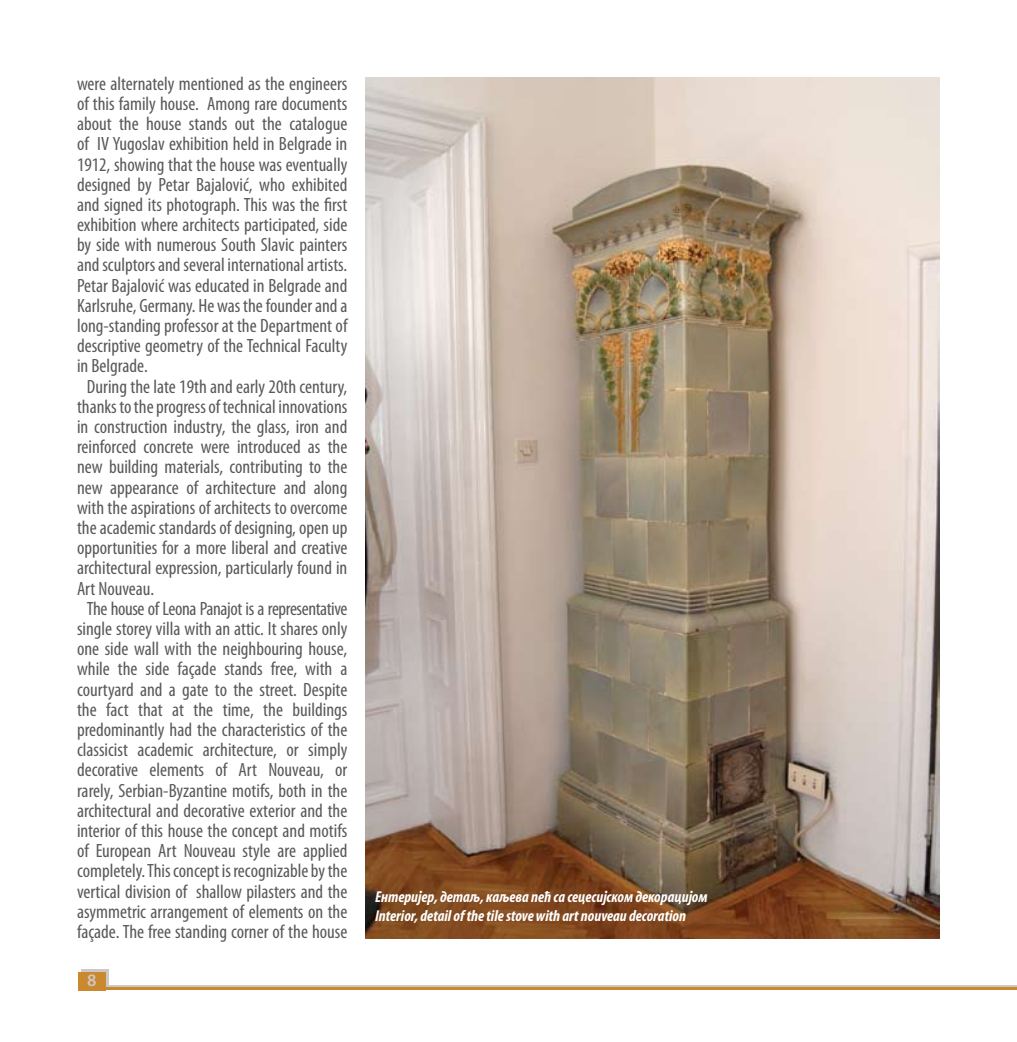
<style>
.page{position:relative;width:1017px;height:1042px;background:#fff}
.page>*{position:absolute;margin:0;border:0;box-sizing:border-box;transform-origin:0 0}
.t1{font:condensed 19.25px "Myriad Pro";color:#58595b}
.t2{font:condensed 19.25px "Myriad Pro";letter-spacing:-.02em;color:#58595b}
.t3{font:600 17.5px "Myriad Pro";color:#cdc8c5}
.t4{font:italic 700 condensed 15.75px/18.9px "Myriad Pro";color:#fff}
</style>
<div class="page">
<div style="left:81px;top:969px;width:27px;height:19px;background:#cdc8c5"></div>
<hr style="left:96px;top:985px;width:921px;height:3px;background:#cdc8c5">
<hr style="left:89px;top:987px;width:928px;height:3px;background:#ca892f">
<div style="left:79px;top:971px;width:27px;height:19px;background:#ca892f"></div>
<img style="left:366px;top:77px;width:574px;height:861px">
<p class="t1" style="left:77px;top:72px;width:272px">were alternately mentioned as the engineers</p>
<p class="t1" style="left:77px;top:92px;width:272px">of this family house. Among rare documents</p>
<p class="t1" style="left:77px;top:112px;width:272px">about the house stands out the catalogue</p>
<p class="t1" style="left:77px;top:132px;width:272px">of IV Yugoslav exhibition held in Belgrade in</p>
<p class="t1" style="left:77px;top:152px;width:272px">1912, showing that the house was eventually</p>
<p class="t1" style="left:77px;top:173px;width:272px">designed by Petar Bajalović, who exhibited</p>
<p class="t1" style="left:77px;top:193px;width:272px">and signed its photograph. This was the first</p>
<p class="t1" style="left:77px;top:213px;width:272px">exhibition where architects participated, side</p>
<p class="t1" style="left:77px;top:233px;width:272px">by side with numerous South Slavic painters</p>
<p class="t1" style="left:77px;top:253px;width:272px">and sculptors and several international artists.</p>
<p class="t1" style="left:77px;top:274px;width:272px">Petar Bajalović was educated in Belgrade and</p>
<p class="t1" style="left:77px;top:294px;width:272px">Karlsruhe, Germany. He was the founder and a</p>
<p class="t1" style="left:77px;top:314px;width:272px">long-standing professor at the Department of</p>
<p class="t1" style="left:77px;top:334px;width:272px">descriptive geometry of the Technical Faculty</p>
<p class="t1" style="left:77px;top:354px;width:72px">in Belgrade.</p>
<p class="t1" style="left:87px;top:375px;width:262px">During the late 19th and early 20th century,</p>
<p class="t1" style="left:77px;top:395px;width:272px">thanks to the progress of technical innovations</p>
<p class="t1" style="left:77px;top:415px;width:272px">in construction industry, the glass, iron and</p>
<p class="t1" style="left:77px;top:435px;width:272px">reinforced concrete were introduced as the</p>
<p class="t1" style="left:77px;top:455px;width:272px">new building materials, contributing to the</p>
<p class="t1" style="left:77px;top:476px;width:272px">new appearance of architecture and along</p>
<p class="t1" style="left:77px;top:496px;width:272px">with the aspirations of architects to overcome</p>
<p class="t1" style="left:77px;top:516px;width:272px">the academic standards of designing, open up</p>
<p class="t1" style="left:77px;top:536px;width:272px">opportunities for a more liberal and creative</p>
<p class="t1" style="left:77px;top:556px;width:272px">architectural expression, particularly found in</p>
<p class="t1" style="left:77px;top:577px;width:79px">Art Nouveau.</p>
<p class="t2" style="left:87px;top:597px;width:262px">The house of Leona Panajot is a representative</p>
<p class="t1" style="left:77px;top:617px;width:272px">single storey villa with an attic. It shares only</p>
<p class="t1" style="left:77px;top:637px;width:272px">one side wall with the neighbouring house,</p>
<p class="t1" style="left:77px;top:657px;width:272px">while the side façade stands free, with a</p>
<p class="t1" style="left:77px;top:677px;width:272px">courtyard and a gate to the street. Despite</p>
<p class="t1" style="left:77px;top:698px;width:272px">the fact that at the time, the buildings</p>
<p class="t1" style="left:77px;top:718px;width:272px">predominantly had the characteristics of the</p>
<p class="t1" style="left:77px;top:738px;width:272px">classicist academic architecture, or simply</p>
<p class="t1" style="left:77px;top:758px;width:272px">decorative elements of Art Nouveau, or</p>
<p class="t1" style="left:77px;top:778px;width:272px">rarely, Serbian-Byzantine motifs, both in the</p>
<p class="t1" style="left:77px;top:799px;width:272px">architectural and decorative exterior and the</p>
<p class="t1" style="left:77px;top:819px;width:272px">interior of this house the concept and motifs</p>
<p class="t1" style="left:77px;top:839px;width:272px">of European Art Nouveau style are applied</p>
<p class="t1" style="left:77px;top:859px;width:272px">completely. This concept is recognizable by the</p>
<p class="t1" style="left:77px;top:879px;width:272px">vertical division of shallow pilasters and the</p>
<p class="t1" style="left:77px;top:900px;width:272px">asymmetric arrangement of elements on the</p>
<p class="t1" style="left:77px;top:920px;width:272px">façade. The free standing corner of the house</p>
<p class="t3" style="left:87px;top:969px;width:11px">8</p>
<p class="t4" style="left:375px;top:886px;width:334px">Ентеријер, детаљ, каљева пећ са сецесијском декорацијом<br>Interior, detail of the tile stove with art nouveau decoration</p>
</div>
